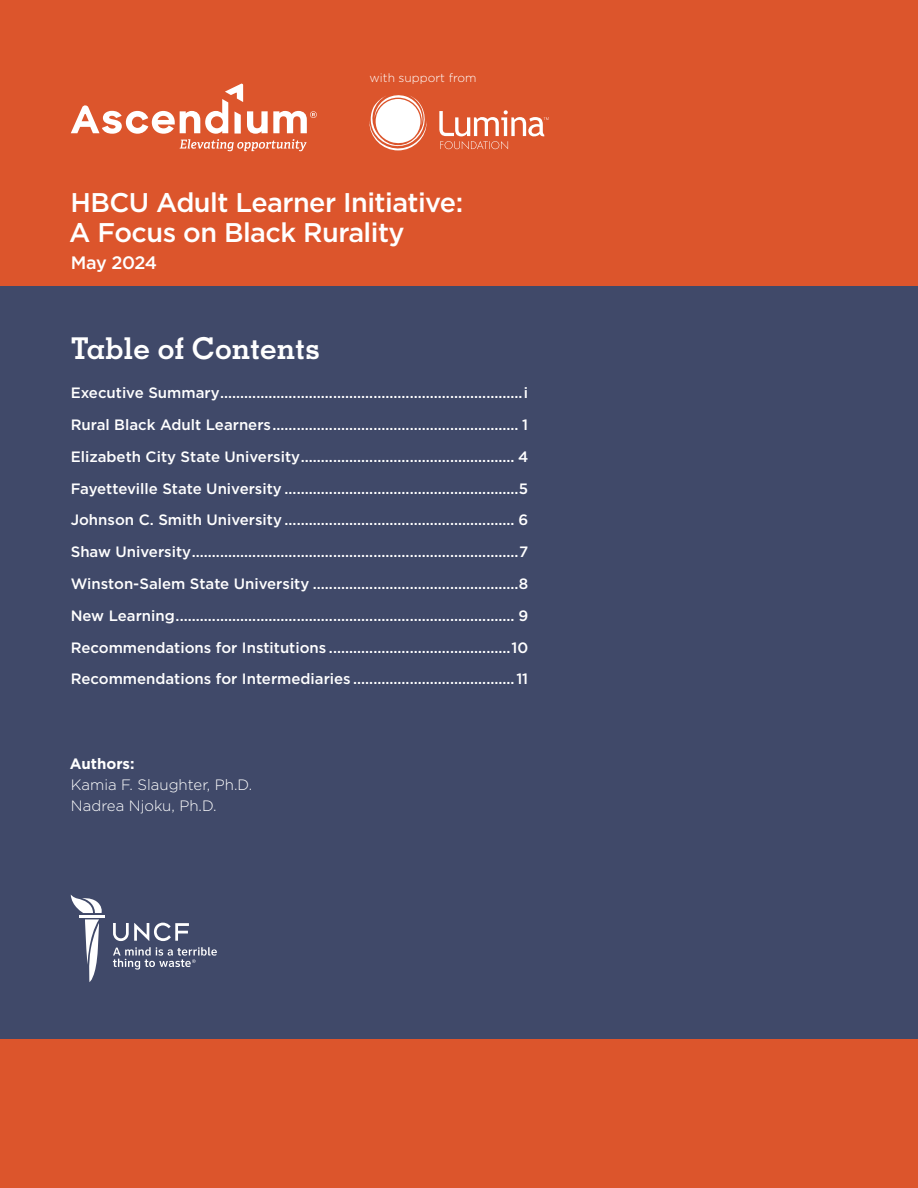
<style>
.page{position:relative;width:918px;height:1188px;background:#dc552c}
.page>*{position:absolute;margin:0;border:0;box-sizing:border-box;transform-origin:0 0}
.t1{font:700 30px "Memphis";color:#fff}
.t2{font:500 27px/30px "Gotham";letter-spacing:-.02em;color:#fff}
.t3{font:500 18px "Gotham";letter-spacing:-.03em;color:#fff}
.t4{font:500 15px/31.8px "Gotham";color:#fff;text-align:justify}
.t5{font:300 15px/21px "Gotham";color:#fff}
.t6{font:700 15px "Gotham";color:#fff}
.t7{font:300 12px "Gotham";color:#fff}
</style>
<div class="page">
<div style="left:0;top:287px;width:918px;height:752px;background:#404969"></div>
<svg style="left:85px;top:919px;width:14px;height:63px"></svg>
<hr style="left:80px;top:915px;width:25px;height:2px;background:#fff">
<svg style="left:113px;top:923px;width:76px;height:18px"></svg>
<svg style="left:71px;top:895px;width:31px;height:18px"></svg>
<svg style="left:113px;top:947px;width:104px;height:23px"></svg>
<svg style="left:71px;top:83px;width:246px;height:68px"></svg>
<svg style="left:369px;top:95px;width:58px;height:56px"></svg>
<svg style="left:439px;top:110px;width:110px;height:39px"></svg>
<p class="t7" style="left:370px;top:71px;width:109px">with support from</p>
<h2 class="t2" style="left:69px;top:187px;width:395px">HBCU Adult Learner Initiative:<br>A Focus on Black Rurality</h2>
<p class="t3" style="left:71px;top:251px;width:88px">May 2024</p>
<h1 class="t1" style="left:71px;top:330px;width:251px">Table of Contents</h1>
<p class="t4" style="left:71px;top:377px;width:459px">Executive Summary...........................................................................i Rural Black Adult Learners............................................................. 1<br>Elizabeth City State University..................................................... 4<br>Fayetteville State University ..........................................................5<br>Johnson C. Smith University ......................................................... 6<br>Shaw University.................................................................................7<br>Winston-Salem State University ...................................................8<br>New Learning.................................................................................... 9<br>Recommendations for Institutions .............................................10<br>Recommendations for Intermediaries ........................................11</p>
<p class="t6" style="left:70px;top:755px;width:66px">Authors:</p>
<p class="t5" style="left:71px;top:774px;width:183px">Kamia F. Slaughter, Ph.D.<br>Nadrea Njoku, Ph.D.</p>
</div>
